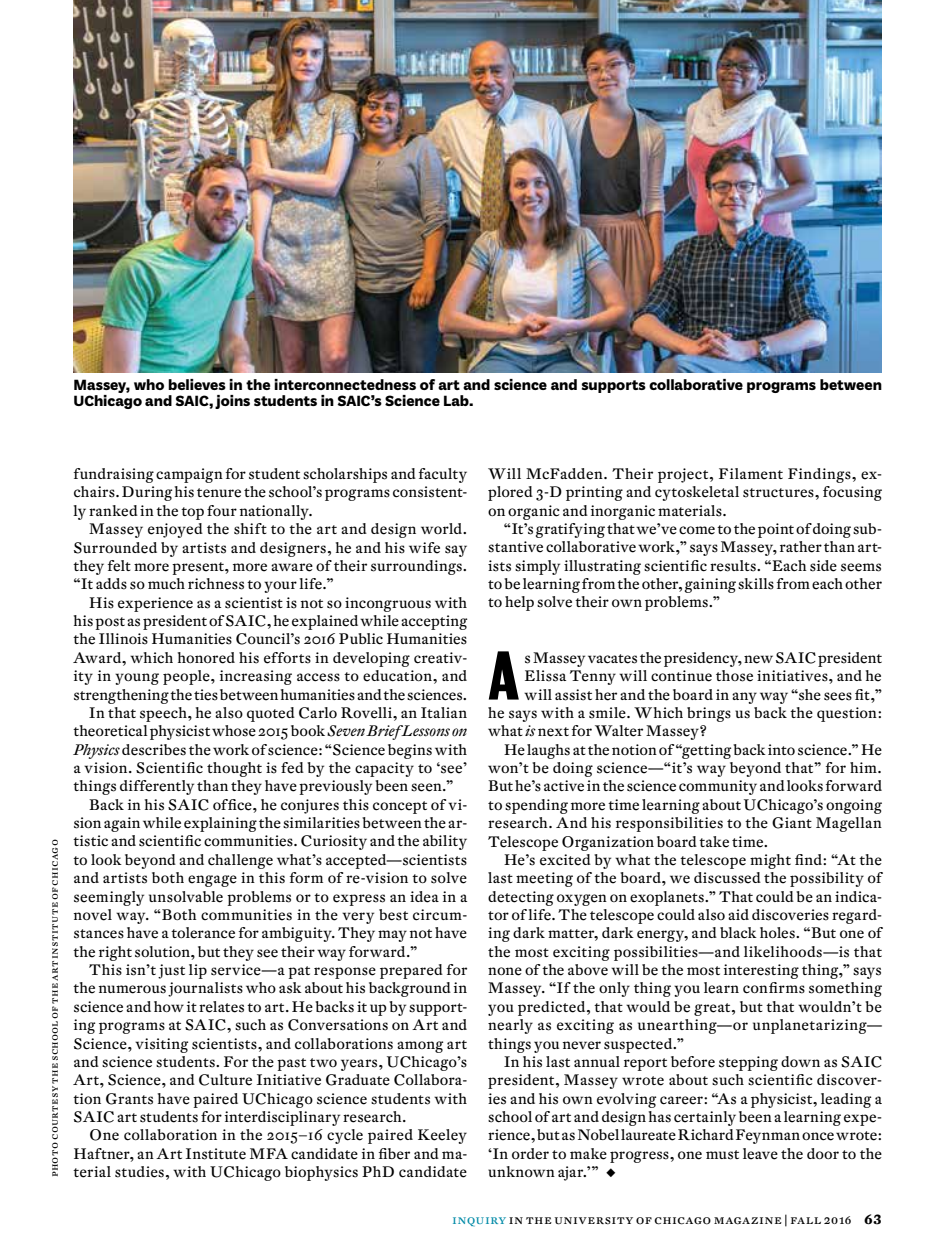
<style>
.page{position:relative;width:945px;height:1260px;background:#fff}
.page>*{position:absolute;margin:0;border:0;box-sizing:border-box;transform-origin:0 0}
.t1{font:62.65px "Bureau Grotesque Three Seven";color:#000}
.t2{font:700 15.75px/15.8px "Plan Grotesque Std";color:#000}
.t3{font:14.88px/18.4px "DTL Fleischmann UCHST";letter-spacing:.01em;color:#000;text-align:justify}
.t4{font:14.88px "DTL Fleischmann UCHST";letter-spacing:.035em;color:#000}
.t5{font:13.12px "DTL Fleischmann UCHT Caps";letter-spacing:.03em;color:#000}
.t6{font:10.5px "DTL Fleischmann UCHT Caps";letter-spacing:.03em;color:#000}
.s1{font-family:"DTL Fleischmann UCHST Med";font-style:italic}
.s2{color:#008aa7}
.s3{font-family:"DTL Fleischmann UCHT";font-weight:700}
</style>
<div class="page">
<img style="left:74px;top:0;width:808px;height:372px">
<p class="t2" style="left:74px;top:377px;width:810px">Massey, who believes in the interconnectedness of art and science and supports collaborative programs between<br>UChicago and SAIC, joins students in SAIC’s Science Lab.</p>
<p class="t6" style="left:47px;top:1177px;width:339px;rotate:-90deg">photo courtesy the school of the art institute of chicago</p>
<p class="t3" style="left:488px;top:464px;width:395px">Will McFadden. Their project, Filament Findings, ex&shy;plored 3-D printing and cytoskeletal structures, focusing on organic and inorganic materials.</p>
<p class="t3" style="left:488px;top:519px;width:395px;text-indent:16px">“It’s gratifying that we’ve come to the point of doing sub&shy;stantive collaborative work,” says Massey, rather than art&shy;ists simply illustrating scientific results. “Each side seems to be learning from the other, gaining skills from each other to help solve their own problems.”</p>
<p class="t3" style="left:74px;top:464px;width:395px">fundraising campaign for student scholarships and faculty chairs. During his tenure the school’s programs consistent&shy;ly ranked in the top four nationally.</p>
<p class="t3" style="left:74px;top:520px;width:395px;text-indent:16px">Massey enjoyed the shift to the art and design world.<br>Surrounded by artists and designers, he and his wife say they felt more present, more aware of their surroundings. “It adds so much richness to your life.”</p>
<p class="t3" style="left:89px;top:593px;width:379px">His experience as a scientist is not so incongruous with</p>
<p class="t3" style="left:74px;top:611px;width:395px">his post as president of SAIC, he explained while accepting</p>
<p class="t3" style="left:74px;top:630px;width:395px">the Illinois Humanities Council’s 2016 Public Humanities</p>
<p class="t3" style="left:74px;top:648px;width:395px">Award, which honored his efforts in developing creativ-</p>
<p class="t3" style="left:74px;top:667px;width:395px">ity in young people, increasing access to education, and</p>
<p class="t3" style="left:74px;top:685px;width:395px">strengthening the ties between humanities and the sciences.</p>
<p class="t3" style="left:89px;top:703px;width:379px">In that speech, he also quoted Carlo Rovelli, an Italian</p>
<p class="t3" style="left:74px;top:722px;width:395px">theoretical physicist whose 2015 book <span class="s1">Seven Brief Lessons on</span></p>
<p class="t3" style="left:74px;top:740px;width:395px"><span class="s1">Physics</span> describes the work of science: “Science begins with</p>
<p class="t3" style="left:74px;top:758px;width:395px">a vision. Scientific thought is fed by the capacity to ‘see’</p>
<p class="t3" style="left:74px;top:777px;width:382px">things differently than they have previously been seen.”</p>
<p class="t3" style="left:89px;top:795px;width:380px">Back in his SAIC office, he conjures this concept of vi-</p>
<p class="t3" style="left:74px;top:813px;width:395px">sion again while explaining the similarities between the ar-</p>
<p class="t3" style="left:74px;top:832px;width:395px">tistic and scientific communities. Curiosity and the ability</p>
<p class="t3" style="left:74px;top:850px;width:395px">to look beyond and challenge what’s accepted—scientists</p>
<p class="t3" style="left:74px;top:869px;width:395px">and artists both engage in this form of re-vision to solve</p>
<p class="t3" style="left:74px;top:887px;width:395px">seemingly unsolvable problems or to express an idea in a</p>
<p class="t3" style="left:74px;top:905px;width:395px">novel way. “Both communities in the very best circum-</p>
<p class="t3" style="left:74px;top:924px;width:395px">stances have a tolerance for ambiguity. They may not have</p>
<p class="t3" style="left:74px;top:942px;width:345px">the right solution, but they see their way forward.”</p>
<p class="t3" style="left:89px;top:960px;width:380px">This isn’t just lip service—a pat response prepared for</p>
<p class="t3" style="left:74px;top:979px;width:395px">the numerous journalists who ask about his background in</p>
<p class="t3" style="left:74px;top:997px;width:395px">science and how it relates to art. He backs it up by support-</p>
<p class="t3" style="left:74px;top:1016px;width:395px">ing programs at SAIC, such as Conversations on Art and</p>
<p class="t3" style="left:74px;top:1034px;width:395px">Science, visiting scientists, and collaborations among art</p>
<p class="t3" style="left:74px;top:1052px;width:395px">and science students. For the past two years, UChicago’s</p>
<p class="t3" style="left:74px;top:1071px;width:395px">Art, Science, and Culture Initiative Graduate Collabora-</p>
<p class="t3" style="left:74px;top:1089px;width:395px">tion Grants have paired UChicago science students with</p>
<p class="t3" style="left:74px;top:1107px;width:335px">SAIC art students for interdisciplinary research.</p>
<p class="t3" style="left:89px;top:1126px;width:379px">One collaboration in the 2015–16 cycle paired Keeley</p>
<p class="t3" style="left:74px;top:1144px;width:395px">Haftner, an Art Institute MFA candidate in fiber and ma-</p>
<p class="t3" style="left:74px;top:1163px;width:395px">terial studies, with UChicago biophysics PhD candidate</p>
<h1 class="t1" style="left:488px;top:639px;width:33px">A</h1>
<p class="t3" style="left:525px;top:648px;width:359px">s Massey vacates the presidency, new SAIC president</p>
<p class="t3" style="left:525px;top:667px;width:359px">Elissa Tenny will continue those initiatives, and he</p>
<p class="t3" style="left:525px;top:685px;width:359px">will assist her and the board in any way “she sees fit,”</p>
<p class="t3" style="left:488px;top:703px;width:395px">he says with a smile. Which brings us back the question:</p>
<p class="t3" style="left:488px;top:722px;width:220px">what <span class="s1">is</span> next for Walter Massey?</p>
<p class="t3" style="left:504px;top:740px;width:380px">He laughs at the notion of “getting back into science.” He</p>
<p class="t3" style="left:488px;top:758px;width:395px">won’t be doing science—“it’s way beyond that” for him.</p>
<p class="t3" style="left:488px;top:777px;width:395px">But he’s active in the science community and looks forward</p>
<p class="t3" style="left:488px;top:795px;width:395px">to spending more time learning about UChicago’s ongoing</p>
<p class="t3" style="left:488px;top:814px;width:395px">research. And his responsibilities to the Giant Magellan</p>
<p class="t3" style="left:488px;top:832px;width:282px">Telescope Organization board take time.</p>
<p class="t3" style="left:504px;top:850px;width:379px">He’s excited by what the telescope might find: “At the</p>
<p class="t3" style="left:488px;top:869px;width:395px">last meeting of the board, we discussed the possibility of</p>
<p class="t3" style="left:488px;top:887px;width:395px">detecting oxygen on exoplanets.” That could be an indica-</p>
<p class="t3" style="left:488px;top:905px;width:395px">tor of life. The telescope could also aid discoveries regard-</p>
<p class="t3" style="left:488px;top:924px;width:395px">ing dark matter, dark energy, and black holes. “But one of</p>
<p class="t3" style="left:488px;top:942px;width:395px">the most exciting possibilities—and likelihoods—is that</p>
<p class="t3" style="left:488px;top:960px;width:395px">none of the above will be the most interesting thing,” says</p>
<p class="t3" style="left:488px;top:979px;width:395px">Massey. “If the only thing you learn confirms something</p>
<p class="t3" style="left:488px;top:997px;width:395px">you predicted, that would be great, but that wouldn’t be</p>
<p class="t4" style="left:488px;top:1015px;width:395px">nearly as exciting as unearthing—or unplanetarizing—</p>
<p class="t3" style="left:488px;top:1034px;width:197px">things you never suspected.”</p>
<p class="t3" style="left:504px;top:1052px;width:380px">In his last annual report before stepping down as SAIC</p>
<p class="t3" style="left:488px;top:1071px;width:395px">president, Massey wrote about such scientific discover-</p>
<p class="t3" style="left:488px;top:1089px;width:395px">ies and his own evolving career: “As a physicist, leading a</p>
<p class="t3" style="left:488px;top:1107px;width:395px">school of art and design has certainly been a learning expe-</p>
<p class="t3" style="left:488px;top:1126px;width:395px">rience, but as Nobel laureate Richard Feynman once wrote:</p>
<p class="t3" style="left:488px;top:1144px;width:395px">‘In order to make progress, one must leave the door to the</p>
<p class="t3" style="left:488px;top:1163px;width:129px">unknown ajar.’” ◆</p>
<p class="t5" style="left:452px;top:1211px;width:431px"><span class="s2">inquiry</span> in the university of chicago magazine | fall 2016 <span class="s3">63</span></p>
</div>
